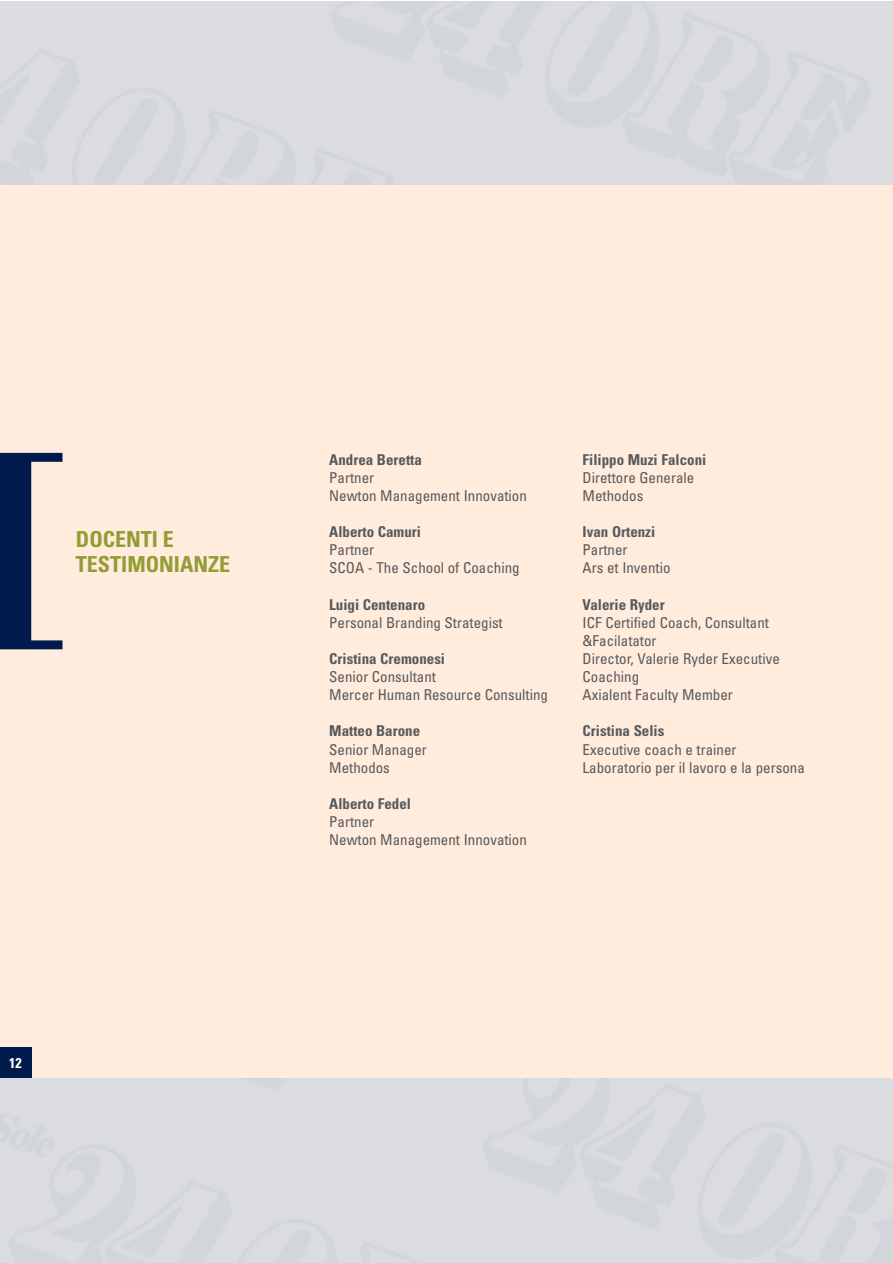
<style>
.page{position:relative;width:893px;height:1263px;background:#fff}
.page>*{position:absolute;margin:0;border:0;box-sizing:border-box;transform-origin:0 0}
.t1{font:700 condensed 22.05px/25.2px "Univers";color:#939c35}
.t2{font:condensed 15px/18.1px "Univers";color:#58595b}
.t3{font:700 condensed 15px "Univers";color:#58595b}
.t4{font:700 condensed 14.1px "Univers";color:#fff}
</style>
<div class="page">
<img style="left:0;top:1px;width:892px;height:1262px">
<h1 class="t1" style="left:76px;top:527px;width:156px">DOCENTI E<br>TESTIMONIANZE</h1>
<p class="t4" style="left:9px;top:1054px;width:14px">12</p>
<p class="t3" style="left:329px;top:450px;width:94px">Andrea Beretta</p>
<p class="t2" style="left:329px;top:468px;width:199px">Partner<br>Newton Management Innovation</p>
<p class="t3" style="left:329px;top:523px;width:93px">Alberto Camuri</p>
<p class="t2" style="left:329px;top:541px;width:192px">Partner<br>SCOA - The School of Coaching</p>
<p class="t3" style="left:329px;top:595px;width:97px">Luigi Centenaro</p>
<p class="t2" style="left:329px;top:613px;width:175px">Personal Branding Strategist</p>
<p class="t3" style="left:329px;top:649px;width:117px">Cristina Cremonesi</p>
<p class="t2" style="left:329px;top:667px;width:220px">Senior Consultant<br>Mercer Human Resource Consulting</p>
<p class="t3" style="left:329px;top:722px;width:92px">Matteo Barone</p>
<p class="t2" style="left:329px;top:740px;width:99px">Senior Manager<br>Methodos</p>
<p class="t3" style="left:329px;top:794px;width:83px">Alberto Fedel</p>
<p class="t2" style="left:329px;top:812px;width:199px">Partner<br>Newton Management Innovation</p>
<p class="t3" style="left:583px;top:450px;width:125px">Filippo Muzi Falconi</p>
<p class="t2" style="left:583px;top:468px;width:113px">Direttore Generale<br>Methodos</p>
<p class="t3" style="left:583px;top:523px;width:74px">Ivan Ortenzi</p>
<p class="t2" style="left:583px;top:541px;width:89px">Partner<br>Ars et Inventio</p>
<p class="t3" style="left:583px;top:595px;width:84px">Valerie Ryder</p>
<p class="t2" style="left:583px;top:613px;width:199px">ICF Certified Coach, Consultant &amp;Facilatator<br>Director, Valerie Ryder Executive<br>Coaching<br>Axialent Faculty Member</p>
<p class="t3" style="left:583px;top:722px;width:83px">Cristina Selis</p>
<p class="t2" style="left:583px;top:740px;width:224px">Executive coach e trainer<br>Laboratorio per il lavoro e la persona</p>
</div>
